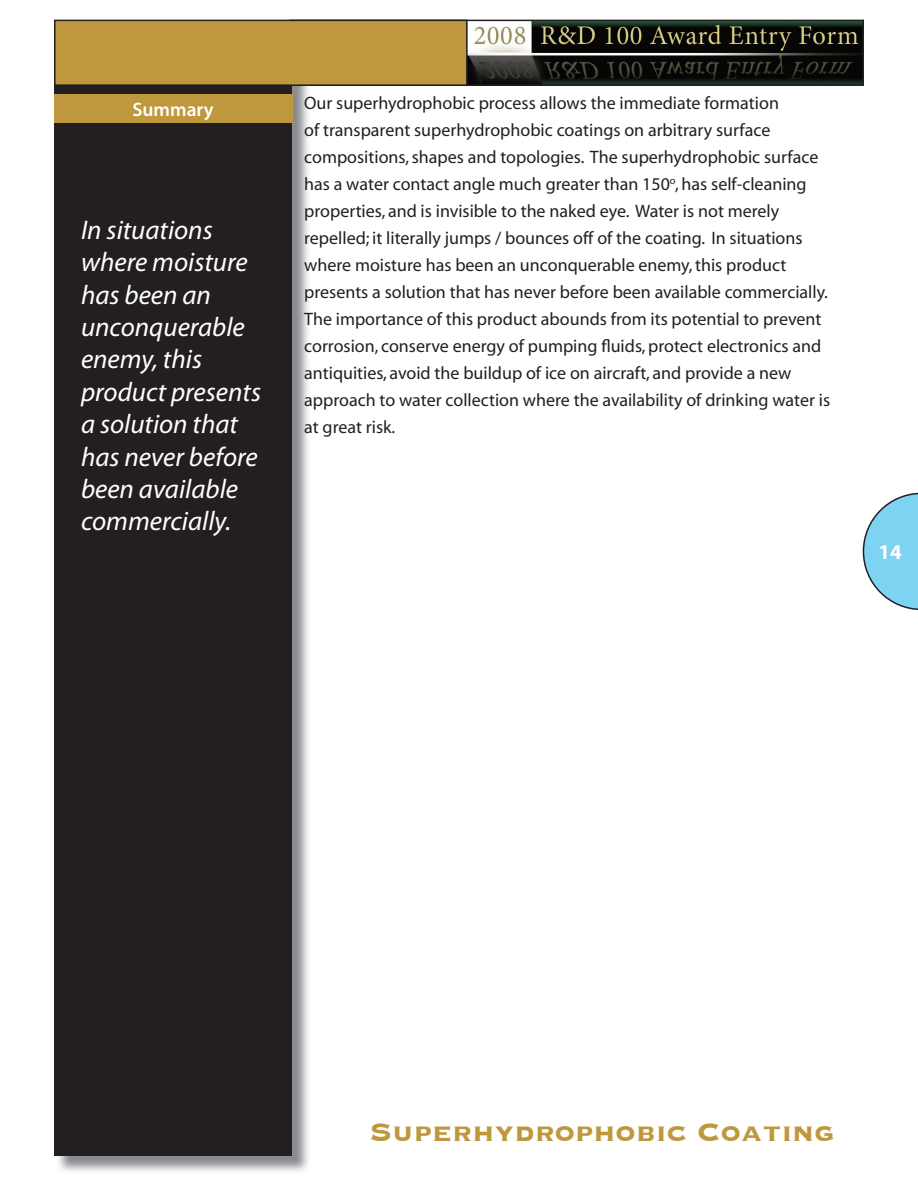
<style>
.page{position:relative;width:918px;height:1188px;background:#fff}
.page>*{position:absolute;margin:0;border:0;box-sizing:border-box;transform-origin:0 0}
.t1{font:700 33px "Copperplate";color:#bf973d}
.t2{font:italic 27px/32.4px "Myriad Pro";color:#fff}
.t3{font:700 21px "Myriad";color:#fff}
.t4{font:600 19.5px "Myriad Pro";color:#fff}
.t5{font:18px/27px "Myriad";color:#231f20}
</style>
<div class="page">
<svg style="left:863px;top:493px;width:55px;height:117px"></svg>
<img style="left:56px;top:86px;width:252px;height:1086px">
<div style="left:54px;top:54px;width:238px;height:1101px;background:#231f20"></div>
<svg style="left:54px;top:20px;width:810px;height:66px;background:#776435"></svg>
<div style="left:54px;top:94px;width:238px;height:29px;background:#bf973d"></div>
<p class="t4" style="left:132px;top:102px;width:83px">Summary</p>
<h2 class="t2" style="left:81px;top:215px;width:182px">In situations where moisture has been an unconquerable enemy, this product presents a solution that has never before been available commercially.</h2>
<p class="t5" style="left:304px;top:91px;width:528px">Our superhydrophobic process allows the immediate formation<br>of transparent superhydrophobic coatings on arbitrary surface compositions, shapes and topologies. The superhydrophobic surface has a water contact angle much greater than 150<sup>o</sup>, has self-cleaning properties, and is invisible to the naked eye. Water is not merely repelled; it literally jumps / bounces off of the coating. In situations where moisture has been an unconquerable enemy, this product presents a solution that has never before been available commercially.<br>The importance of this product abounds from its potential to prevent corrosion, conserve energy of pumping fluids, protect electronics and antiquities, avoid the buildup of ice on aircraft, and provide a new approach to water collection where the availability of drinking water is at great risk.</p>
<p class="t3" style="left:879px;top:544px;width:25px">14</p>
<h1 class="t1" style="left:370px;top:1115px;width:466px">Superhydrophobic Coating</h1>
</div>
